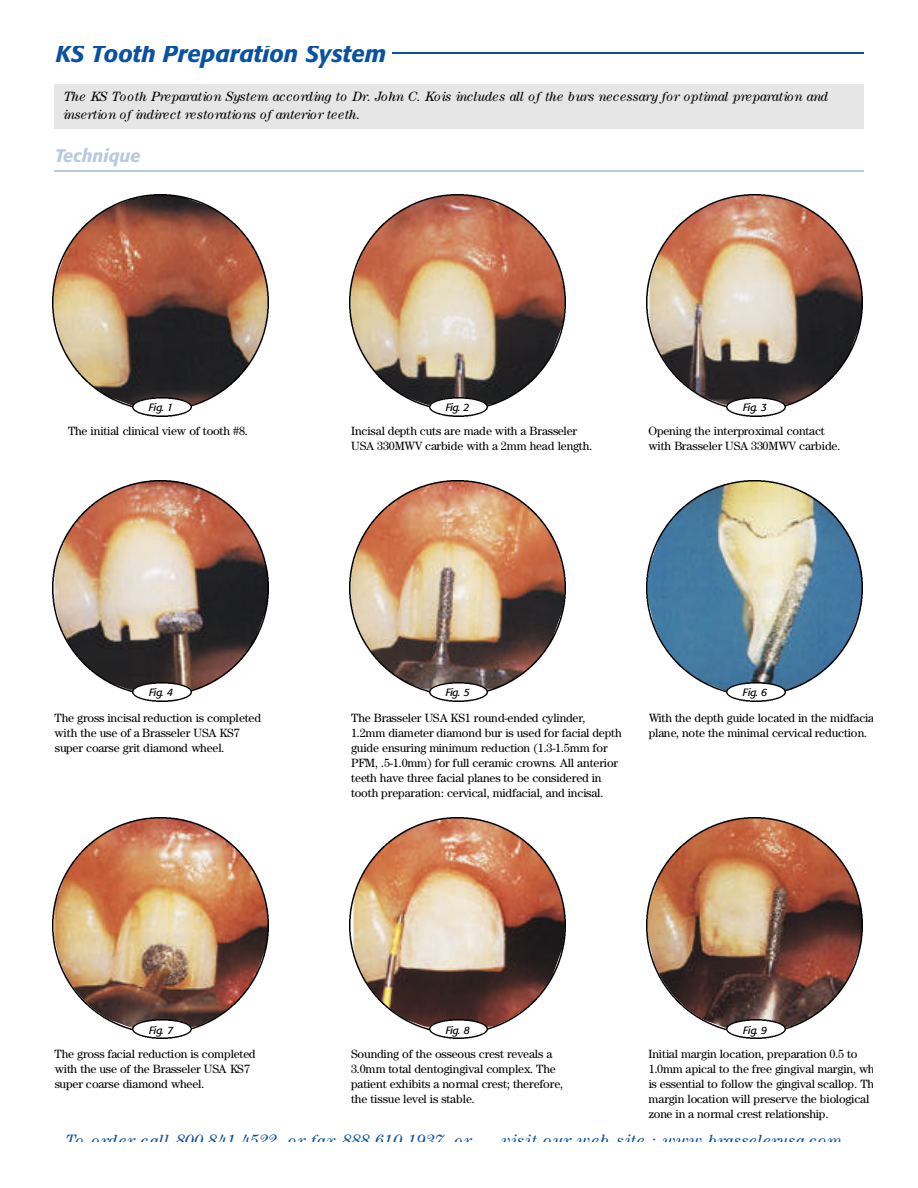
<style>
.page{position:relative;width:918px;height:1188px;background:#fff}
.page>*{position:absolute;margin:0;border:0;box-sizing:border-box;transform-origin:0 0}
.t1{font:italic 500 24px "Formata";color:#0a51a1}
.t2{font:italic 500 18px "Formata";color:#b9cade}
.t3{font:italic 16.5px "Century";letter-spacing:.045em;color:#0a51a1}
.t4{font:italic 13.5px/18px "Century";color:#000}
.t5{font:12px/15px "Century";letter-spacing:-.03em;color:#000}
.t6{font:12px/15px "Century";color:#000}
.t7{font:italic 10.5px "Formata";letter-spacing:-.02em;color:#000}
.s1{font-size:16.8px}
</style>
<div class="page">
<img style="left:53px;top:195px;width:216px;height:215px">
<img style="left:132px;top:398px;width:59px;height:19px">
<hr style="left:392px;top:52px;width:472px;height:2px;background:#0a51a1">
<div style="left:54px;top:84px;width:810px;height:45px;background:#e6e6e6"></div>
<hr style="left:54px;top:170px;width:810px;height:1px;background:#b9cade">
<img style="left:647px;top:195px;width:216px;height:215px">
<img style="left:726px;top:398px;width:59px;height:19px">
<img style="left:350px;top:195px;width:216px;height:213px">
<img style="left:429px;top:398px;width:59px;height:19px">
<img style="left:53px;top:480px;width:216px;height:215px">
<img style="left:132px;top:682px;width:59px;height:20px">
<img style="left:647px;top:480px;width:216px;height:215px">
<img style="left:726px;top:682px;width:59px;height:20px">
<img style="left:350px;top:480px;width:216px;height:213px">
<img style="left:429px;top:682px;width:59px;height:20px">
<img style="left:53px;top:817px;width:216px;height:215px">
<img style="left:132px;top:1020px;width:59px;height:19px">
<img style="left:647px;top:817px;width:216px;height:215px">
<img style="left:726px;top:1020px;width:59px;height:19px">
<img style="left:350px;top:817px;width:216px;height:214px">
<img style="left:429px;top:1020px;width:59px;height:19px">
<h1 class="t1" style="left:56px;top:42px;width:332px">KS Tooth Preparation System</h1>
<p class="t4" style="left:63px;top:88px;width:766px">The KS Tooth Preparation System according to Dr. John C. Kois includes all of the burs necessary for optimal preparation and insertion of indirect restorations of anterior teeth.</p>
<h2 class="t2" style="left:55px;top:148px;width:87px">Technique</h2>
<p class="t7" style="left:149px;top:403px;width:26px">Fig. 1</p>
<p class="t5" style="left:68px;top:425px;width:181px">The initial clinical view of tooth #8.</p>
<p class="t7" style="left:446px;top:403px;width:25px">Fig. 2</p>
<p class="t6" style="left:351px;top:425px;width:243px">Incisal depth cuts are made with a Brasseler<br>USA 330MWV carbide with a 2mm head length.</p>
<p class="t7" style="left:743px;top:403px;width:25px">Fig. 3</p>
<p class="t5" style="left:649px;top:425px;width:193px">Opening the interproximal contact with Brasseler USA 330MWV carbide.</p>
<p class="t7" style="left:149px;top:688px;width:25px">Fig. 4</p>
<p class="t5" style="left:54px;top:711px;width:208px">The gross incisal reduction is completed with the use of a Brasseler USA KS7 super coarse grit diamond wheel.</p>
<p class="t7" style="left:446px;top:688px;width:26px">Fig. 5</p>
<p class="t5" style="left:351px;top:711px;width:272px">The Brasseler USA KS1 round-ended cylinder, 1.2mm diameter diamond bur is used for facial depth guide ensuring minimum reduction (1.3-1.5mm for PFM, .5-1.0mm) for full ceramic crowns. All anterior teeth have three facial planes to be considered in tooth preparation: cervical, midfacial, and incisal.</p>
<p class="t7" style="left:743px;top:688px;width:26px">Fig. 6</p>
<p class="t5" style="left:649px;top:711px;width:227px">With the depth guide located in the midfacia plane, note the minimal cervical reduction.</p>
<p class="t7" style="left:149px;top:1025px;width:26px">Fig. 7</p>
<p class="t5" style="left:54px;top:1047px;width:203px">The gross facial reduction is completed with the use of the Brasseler USA KS7 super coarse diamond wheel.</p>
<p class="t7" style="left:446px;top:1025px;width:25px">Fig. 8</p>
<p class="t5" style="left:351px;top:1047px;width:213px">Sounding of the osseous crest reveals a 3.0mm total dentogingival complex. The patient exhibits a normal crest; therefore, the tissue level is stable.</p>
<h3 class="t3" style="left:66px;top:1135px;width:407px">To order call 800.841.4522, or fax 888.610.1937, or</h3>
<h3 class="t3" style="left:502px;top:1135px;width:341px"><span class="s1">visit our web site</span> : w w w. b r a s s e l e r u s a . c o m</h3>
<p class="t7" style="left:743px;top:1025px;width:26px">Fig. 9</p>
<p class="t5" style="left:648px;top:1047px;width:228px">Initial margin location, preparation 0.5 to 1.0mm apical to the free gingival margin, wh is essential to follow the gingival scallop. Th margin location will preserve the biological zone in a normal crest relationship.</p>
</div>
